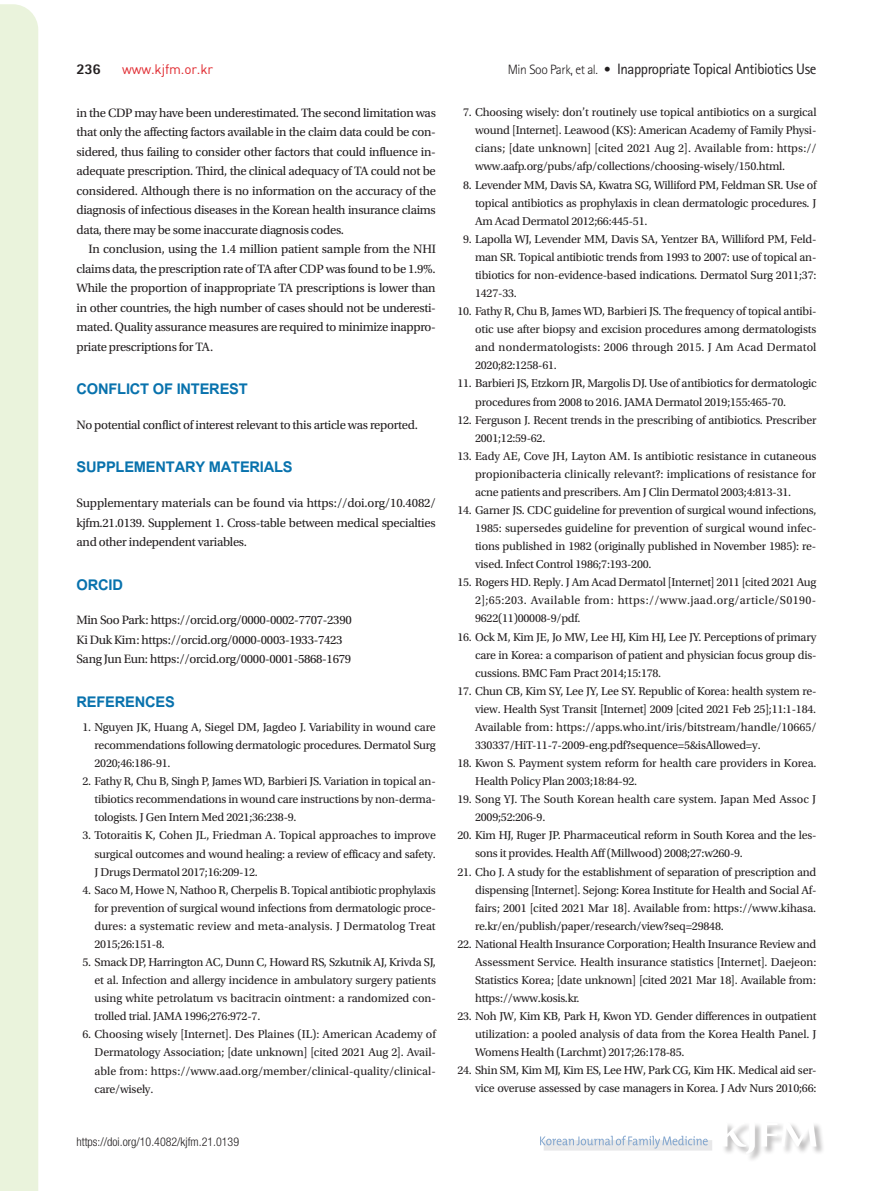
<style>
.page{position:relative;width:893px;height:1191px;background:#fff}
.page>*{position:absolute;margin:0;border:0;box-sizing:border-box;transform-origin:0 0}
.t1{font:700 20.4px "Utsaah";letter-spacing:-.01em;color:#0872ad}
.t2{font:15px "Rotis Sans Serif Std";letter-spacing:-.03em;color:#231f20}
.t3{font:800 15px "Rotis Sans Serif Std";color:#231f20}
.t4{font:13.5px "Dinreg";letter-spacing:-.01em;color:#e02a30}
.t5{font:12.75px/19.5px "Utopia Std";letter-spacing:-.025em;color:#231f20;text-align:justify}
.t6{font:12px/18px "Utopia Std";letter-spacing:-.02em;color:#231f20;text-align:justify}
.t7{font:12px/18px "Utopia Std";color:#231f20}
.t8{font:300 condensed 12px "Helvetica Neue LT Std";color:#231f20}
.s1{font-weight:300;font-size:13.5px}
</style>
<div class="page">
<div style="left:0;top:4px;width:38px;height:1187px;background:#eaf3dc"></div>
<div style="left:721px;top:1122px;width:104px;height:40px;background:#231f20;opacity:.3"></div>
<svg style="left:722px;top:1122px;width:94px;height:32px"></svg>
<div style="left:544px;top:1140px;width:168px;height:10px;background:#e8e8e9"></div>
<svg style="left:540px;top:1135px;width:168px;height:13px"></svg>
<p class="t3" style="left:77px;top:60px;width:26px">236</p>
<p class="t4" style="left:122px;top:61px;width:93px">www.kjfm.or.kr</p>
<p class="t2" style="left:508px;top:60px;width:310px"><span class="s1">Min Soo Park, et al. •</span> Inappropriate Topical Antibiotics Use</p>
<p class="t5" style="left:77px;top:103px;width:361px">in the CDP may have been underestimated. The second limitation was that only the affecting factors available in the claim data could be con&shy;sidered, thus failing to consider other factors that could influence in&shy;adequate prescription. Third, the clinical adequacy of TA could not be considered. Although there is no information on the accuracy of the diagnosis of infectious diseases in the Korean health insurance claims data, there may be some inaccurate diagnosis codes.</p>
<p class="t5" style="left:77px;top:240px;width:361px;text-indent:12px">In conclusion, using the 1.4 million patient sample from the NHI claims data, the prescription rate of TA after CDP was found to be 1.9%.<br>While the proportion of inappropriate TA prescriptions is lower than in other countries, the high number of cases should not be underesti&shy;mated. Quality assurance measures are required to minimize inappro&shy;priate prescriptions for TA.</p>
<h1 class="t1" style="left:77px;top:379px;width:173px">CONFLICT OF INTEREST</h1>
<p class="t5" style="left:77px;top:415px;width:343px">No potential conflict of interest relevant to this article was reported.</p>
<h1 class="t1" style="left:77px;top:457px;width:218px">SUPPLEMENTARY MATERIALS</h1>
<p class="t5" style="left:77px;top:493px;width:361px">Supplementary materials can be found via https://doi.org/10.4082/ kjfm.21.0139. Supplement 1. Cross-table between medical specialties and other independent variables.</p>
<h1 class="t1" style="left:77px;top:574px;width:48px">ORCID</h1>
<p class="t5" style="left:77px;top:610px;width:277px;text-align:left">Min Soo Park: https://orcid.org/0000-0002-7707-2390<br>Ki Duk Kim: https://orcid.org/0000-0003-1933-7423<br>Sang Jun Eun: https://orcid.org/0000-0001-5868-1679</p>
<h1 class="t1" style="left:77px;top:691px;width:100px">REFERENCES</h1>
<p class="t6" style="left:95px;top:718px;width:343px;text-indent:-12px">1. Nguyen JK, Huang A, Siegel DM, Jagdeo J. Variability in wound care recommendations following dermatologic procedures. Dermatol Surg 2020;46:186-91.</p>
<p class="t6" style="left:95px;top:772px;width:343px;text-indent:-12px">2. Fathy R, Chu B, Singh P, James WD, Barbieri JS. Variation in topical an&shy;tibiotics recommendations in wound care instructions by non-derma&shy;tologists. J Gen Intern Med 2021;36:238-9.</p>
<p class="t6" style="left:95px;top:827px;width:343px;text-indent:-12px">3. Totoraitis K, Cohen JL, Friedman A. Topical approaches to improve surgical outcomes and wound healing: a review of efficacy and safety.<br>J Drugs Dermatol 2017;16:209-12.</p>
<p class="t6" style="left:95px;top:881px;width:343px;text-indent:-12px">4. Saco M, Howe N, Nathoo R, Cherpelis B. Topical antibiotic prophylaxis for prevention of surgical wound infections from dermatologic proce&shy;dures: a systematic review and meta-analysis. J Dermatolog Treat 2015;26:151-8.</p>
<p class="t6" style="left:95px;top:953px;width:343px;text-indent:-12px">5. Smack DP, Harrington AC, Dunn C, Howard RS, Szkutnik AJ, Krivda SJ, et al. Infection and allergy incidence in ambulatory surgery patients using white petrolatum vs bacitracin ointment: a randomized con&shy;trolled trial. JAMA 1996;276:972-7.</p>
<p class="t6" style="left:95px;top:1025px;width:343px;text-indent:-12px">6. Choosing wisely [Internet]. Des Plaines (IL): American Academy of Dermatology Association; [date unknown] [cited 2021 Aug 2]. Avail&shy;able from: https://www.aad.org/member/clinical-quality/clinical&shy;care/wisely.</p>
<p class="t8" style="left:77px;top:1134px;width:164px">https://doi.org/10.4082/kjfm.21.0139</p>
<p class="t6" style="left:475px;top:104px;width:343px;text-indent:-12px">7. Choosing wisely: don’t routinely use topical antibiotics on a surgical wound [Internet]. Leawood (KS): American Academy of Family Physi&shy;cians; [date unknown] [cited 2021 Aug 2]. Available from: https:// www.aafp.org/pubs/afp/collections/choosing-wisely/150.html.</p>
<p class="t6" style="left:475px;top:176px;width:343px;text-indent:-12px">8. Levender MM, Davis SA, Kwatra SG, Williford PM, Feldman SR. Use of topical antibiotics as prophylaxis in clean dermatologic procedures. J Am Acad Dermatol 2012;66:445-51.</p>
<p class="t6" style="left:475px;top:230px;width:343px;text-indent:-12px">9. Lapolla WJ, Levender MM, Davis SA, Yentzer BA, Williford PM, Feld&shy;man SR. Topical antibiotic trends from 1993 to 2007: use of topical an&shy;tibiotics for non-evidence-based indications. Dermatol Surg 2011;37:<br>1427-33.</p>
<p class="t6" style="left:475px;top:302px;width:343px;text-indent:-18px">10. Fathy R, Chu B, James WD, Barbieri JS. The frequency of topical antibi&shy;otic use after biopsy and excision procedures among dermatologists and nondermatologists: 2006 through 2015. J Am Acad Dermatol 2020;82:1258-61.</p>
<p class="t6" style="left:475px;top:375px;width:343px;text-indent:-18px">11. Barbieri JS, Etzkorn JR, Margolis DJ. Use of antibiotics for dermatologic procedures from 2008 to 2016. JAMA Dermatol 2019;155:465-70.</p>
<p class="t6" style="left:475px;top:411px;width:343px;text-indent:-18px">12. Ferguson J. Recent trends in the prescribing of antibiotics. Prescriber<br>2001;12:59-62.</p>
<p class="t6" style="left:475px;top:447px;width:343px;text-indent:-18px">13. Eady AE, Cove JH, Layton AM. Is antibiotic resistance in cutaneous propionibacteria clinically relevant?: implications of resistance for acne patients and prescribers. Am J Clin Dermatol 2003;4:813-31.</p>
<p class="t6" style="left:475px;top:501px;width:343px;text-indent:-18px">14. Garner JS. CDC guideline for prevention of surgical wound infections, 1985: supersedes guideline for prevention of surgical wound infec&shy;tions published in 1982 (originally published in November 1985): re&shy;vised. Infect Control 1986;7:193-200.</p>
<p class="t6" style="left:475px;top:573px;width:343px;text-indent:-18px">15. Rogers HD. Reply. J Am Acad Dermatol [Internet] 2011 [cited 2021 Aug 2];65:203. Available from: https://www.jaad.org/article/S0190- 9622(11)00008-9/pdf.</p>
<p class="t6" style="left:475px;top:628px;width:343px;text-indent:-18px">16. Ock M, Kim JE, Jo MW, Lee HJ, Kim HJ, Lee JY. Perceptions of primary care in Korea: a comparison of patient and physician focus group dis&shy;cussions. BMC Fam Pract 2014;15:178.</p>
<p class="t6" style="left:475px;top:682px;width:343px;text-indent:-18px">17. Chun CB, Kim SY, Lee JY, Lee SY. Republic of Korea: health system re&shy;view. Health Syst Transit [Internet] 2009 [cited 2021 Feb 25];11:1-184.<br>Available from: https://apps.who.int/iris/bitstream/handle/10665/ 330337/HiT-11-7-2009-eng.pdf?sequence=5&amp;isAllowed=y.</p>
<p class="t6" style="left:475px;top:754px;width:343px;text-indent:-18px">18. Kwon S. Payment system reform for health care providers in Korea.<br>Health Policy Plan 2003;18:84-92.</p>
<p class="t7" style="left:475px;top:790px;width:343px;text-indent:-18px">19. Song YJ. The South Korean health care system. Japan Med Assoc J<br>2009;52:206-9.</p>
<p class="t6" style="left:475px;top:826px;width:343px;text-indent:-18px">20. Kim HJ, Ruger JP. Pharmaceutical reform in South Korea and the les&shy;sons it provides. Health Aff (Millwood) 2008;27:w260-9.</p>
<p class="t6" style="left:475px;top:863px;width:343px;text-indent:-18px">21. Cho J. A study for the establishment of separation of prescription and dispensing [Internet]. Sejong: Korea Institute for Health and Social Af&shy;fairs; 2001 [cited 2021 Mar 18]. Available from: https://www.kihasa. re.kr/en/publish/paper/research/view?seq=29848.</p>
<p class="t6" style="left:475px;top:935px;width:343px;text-indent:-18px">22. National Health Insurance Corporation; Health Insurance Review and Assessment Service. Health insurance statistics [Internet]. Daejeon:<br>Statistics Korea; [date unknown] [cited 2021 Mar 18]. Available from: https://www.kosis.kr.</p>
<p class="t6" style="left:475px;top:1007px;width:343px;text-indent:-18px">23. Noh JW, Kim KB, Park H, Kwon YD. Gender differences in outpatient utilization: a pooled analysis of data from the Korea Health Panel. J Womens Health (Larchmt) 2017;26:178-85.</p>
<p class="t6" style="left:457px;top:1061px;width:361px;text-align:right">24. Shin SM, Kim MJ, Kim ES, Lee HW, Park CG, Kim HK. Medical aid ser&shy;vice overuse assessed by case managers in Korea. J Adv Nurs 2010;66:</p>
</div>
